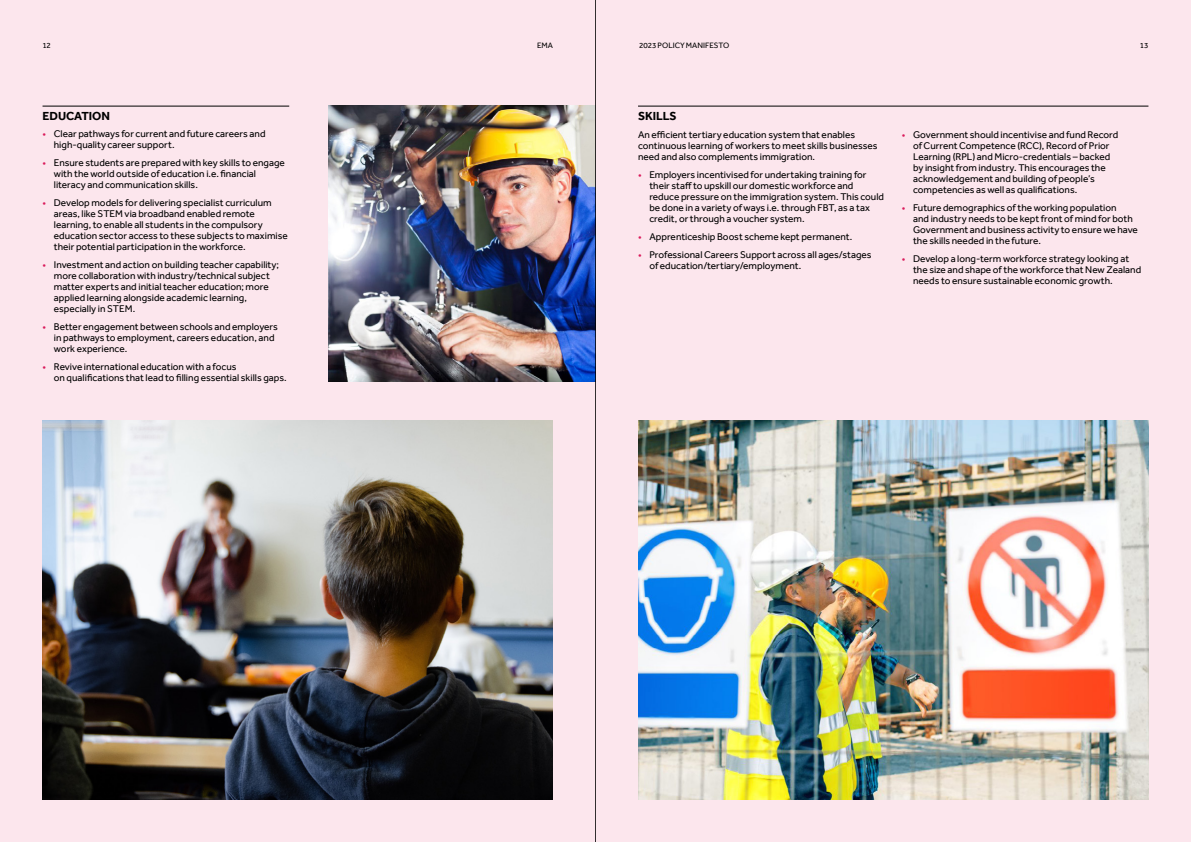
<style>
.page{position:relative;width:1191px;height:842px;background:#fce6ed}
.page>*{position:absolute;margin:0;border:0;box-sizing:border-box;transform-origin:0 0}
.t1{font:700 12px "Effra";letter-spacing:-.005em;color:#000}
.t2{font:10px/11px "Effra";color:#000}
.t3{font:8px "Effra";letter-spacing:-.005em;color:#000}
.s1{color:#da1c5c}
</style>
<div class="page">
<img style="left:43px;top:421px;width:510px;height:378px">
<img style="left:638px;top:421px;width:510px;height:378px">
<img style="left:329px;top:106px;width:266px;height:275px">
<hr style="left:43px;top:106px;width:246px;height:1px;background:#000">
<hr style="left:638px;top:106px;width:510px;height:1px;background:#000">
<hr style="left:595px;top:0;width:1px;height:842px;background:#000">
<p class="t3" style="left:43px;top:40px;width:10px">12</p>
<p class="t3" style="left:537px;top:40px;width:17px">EMA</p>
<p class="t3" style="left:639px;top:40px;width:92px">2023 POLICY MANIFESTO</p>
<p class="t3" style="left:1139px;top:40px;width:10px">13</p>
<p class="t1" style="left:43px;top:109px;width:69px">EDUCATION</p>
<p class="t2" style="left:54px;top:128px;width:213px;text-indent:-11px"><span class="s1">•</span> Clear pathways for current and future careers and high-quality career support.</p>
<p class="t2" style="left:54px;top:157px;width:233px;text-indent:-11px"><span class="s1">•</span> Ensure students are prepared with key skills to engage with the world outside of education i.e. financial literacy and communication skills.</p>
<p class="t2" style="left:54px;top:197px;width:235px;text-indent:-11px"><span class="s1">•</span> Develop models for delivering specialist curriculum areas, like STEM via broadband enabled remote learning, to enable all students in the compulsory education sector access to these subjects to maximise their potential participation in the workforce.</p>
<p class="t2" style="left:54px;top:259px;width:227px;text-indent:-11px"><span class="s1">•</span> Investment and action on building teacher capability; more collaboration with industry/technical subject matter experts and initial teacher education; more applied learning alongside academic learning, especially in STEM.</p>
<p class="t2" style="left:54px;top:321px;width:225px;text-indent:-11px"><span class="s1">•</span> Better engagement between schools and employers in pathways to employment, careers education, and work experience.</p>
<p class="t2" style="left:54px;top:361px;width:234px;text-indent:-11px"><span class="s1">•</span> Revive international education with a focus<br>on qualifications that lead to filling essential skills gaps.</p>
<p class="t1" style="left:638px;top:109px;width:40px">SKILLS</p>
<p class="t2" style="left:638px;top:129px;width:241px">An efficient tertiary education system that enables continuous learning of workers to meet skills businesses need and also complements immigration.</p>
<p class="t2" style="left:649px;top:169px;width:236px;text-indent:-11px"><span class="s1">•</span> Employers incentivised for undertaking training for their staff to upskill our domestic workforce and reduce pressure on the immigration system. This could be done in a variety of ways i.e. through FBT, as a tax credit, or through a voucher system.</p>
<p class="t2" style="left:638px;top:231px;width:216px"><span class="s1">•</span> Apprenticeship Boost scheme kept permanent.</p>
<p class="t2" style="left:649px;top:249px;width:224px;text-indent:-11px"><span class="s1">•</span> Professional Careers Support across all ages/stages of education/tertiary/employment.</p>
<p class="t2" style="left:913px;top:129px;width:207px;text-indent:-11px"><span class="s1">•</span> Government should incentivise and fund Record of Current Competence (RCC), Record of Prior Learning (RPL) and Micro-credentials – backed by insight from industry. This encourages the acknowledgement and building of people’s competencies as well as qualifications.</p>
<p class="t2" style="left:913px;top:202px;width:226px;text-indent:-11px"><span class="s1">•</span> Future demographics of the working population<br>and industry needs to be kept front of mind for both Government and business activity to ensure we have the skills needed in the future.</p>
<p class="t2" style="left:913px;top:253px;width:230px;text-indent:-11px"><span class="s1">•</span> Develop a long-term workforce strategy looking at the size and shape of the workforce that New Zealand needs to ensure sustainable economic growth.</p>
</div>
